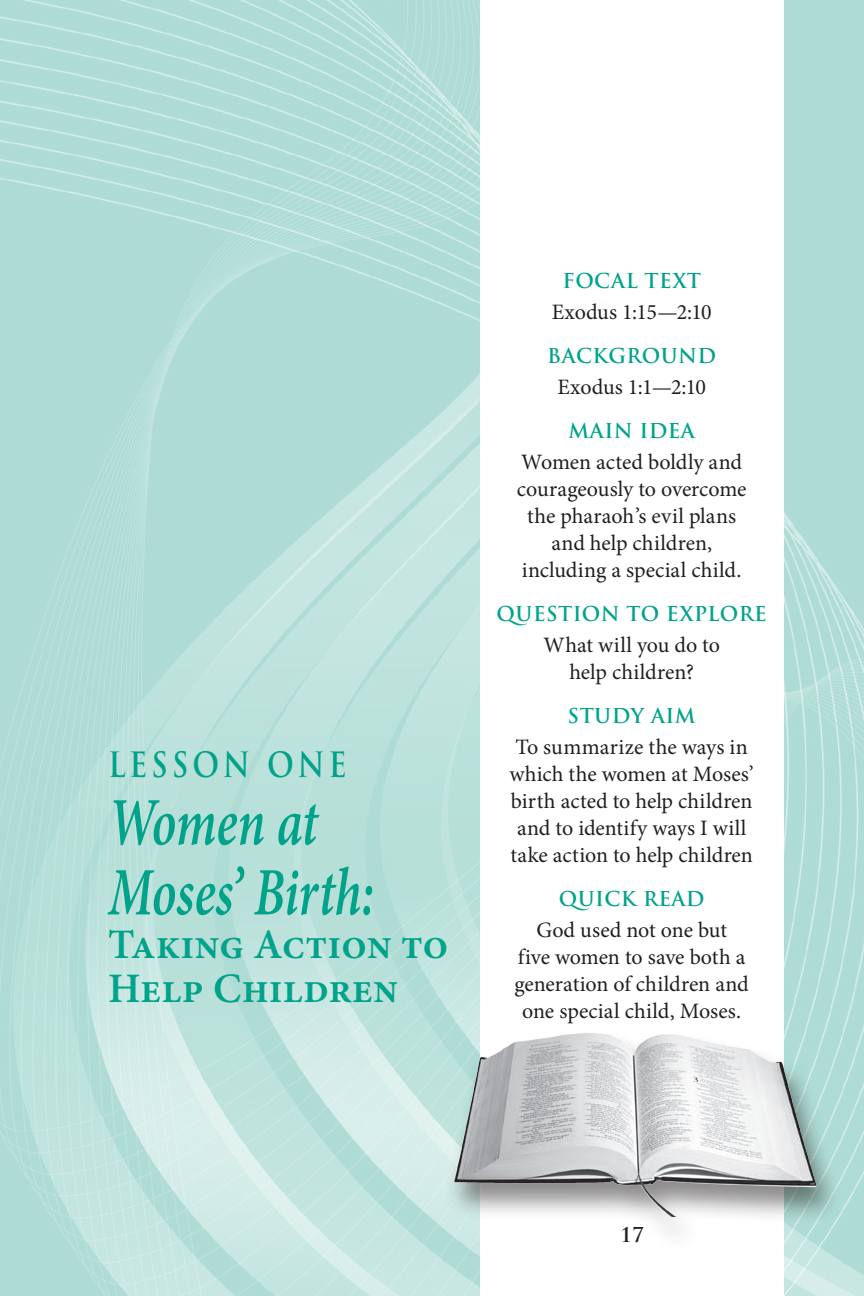
<style>
.page{position:relative;width:864px;height:1296px;background:#fff}
.page>*{position:absolute;margin:0;border:0;box-sizing:border-box;transform-origin:0 0}
.lt{font:italic 600 68px/70px "Minion Pro";letter-spacing:-.02em;color:#00a38a;scale:.75 1}
.lt2{font:600 42px/44px "Minion Pro";color:#00a38a}
.ln{font:700 34px "Trajan Pro";letter-spacing:.13em;color:#00a38a;scale:.85 1}
.otc{font:22px/27px "Minion Pro";letter-spacing:.005em;color:#231f20;text-align:center}
.oh{font:700 20px "Trajan Pro";letter-spacing:.02em;color:#00a38a}
.oh1{font:700 20px "Trajan Pro";color:#00a38a}
.oh2{font:700 20px "Trajan Pro";color:#00a38a}
.t1{font:700 20px "Trajan Pro";color:#231f20}
</style>
<div class="page">
<img style="left:0;top:0;width:864px;height:1296px">
<div style="left:480px;top:0;width:303px;height:1296px;background:#fff"></div>
<div style="left:441px;top:1028px;width:400px;height:224px;background:#231f20;opacity:.52"></div>
<img style="left:433px;top:1023px;width:399px;height:193px">
<p class="ln" style="left:108px;top:744px;width:282px">LESSON ONE</p>
<p class="lt" style="left:108px;top:787px;width:356px">Women at<br>Moses’ Birth:</p>
<p class="lt2" style="left:108px;top:923px;width:342px">Taking Action to<br>Help Children</p>
<p class="oh1" style="left:563px;top:268px;width:47px">FOCAL</p>
<p class="oh1" style="left:645px;top:268px;width:58px">TEXT</p>
<p class="otc" style="left:552px;top:299px;width:161px">Exodus 1:15—2:10</p>
<p class="oh" style="left:547px;top:343px;width:33px">BACKGR</p>
<p class="oh" style="left:642px;top:343px;width:74px">OUND</p>
<p class="otc" style="left:557px;top:374px;width:150px">Exodus 1:1—2:10</p>
<p class="oh2" style="left:568px;top:418px;width:127px">MAIN ID EA</p>
<p class="otc" style="left:517px;top:449px;width:231px">Women acted boldly and courageously to overcome the pharaoh’s evil plans and help children, including a special child.</p>
<p class="oh" style="left:497px;top:601px;width:272px">QUESTION TO EXPLORE</p>
<p class="otc" style="left:543px;top:632px;width:178px">What will you do to help children?</p>
<p class="oh" style="left:568px;top:703px;width:130px">STUDY AIM</p>
<p class="otc" style="left:510px;top:734px;width:246px">To summarize the ways in which the women at Moses’ birth acted to help children and to identify ways I will take action to help children</p>
<p class="oh" style="left:559px;top:886px;width:131px">QUICK READ</p>
<p class="otc" style="left:515px;top:917px;width:236px">God used not one but<br>five women to save both a generation of children and one special child, Moses.</p>
<p class="t1" style="left:620px;top:1222px;width:25px">17</p>
</div>
